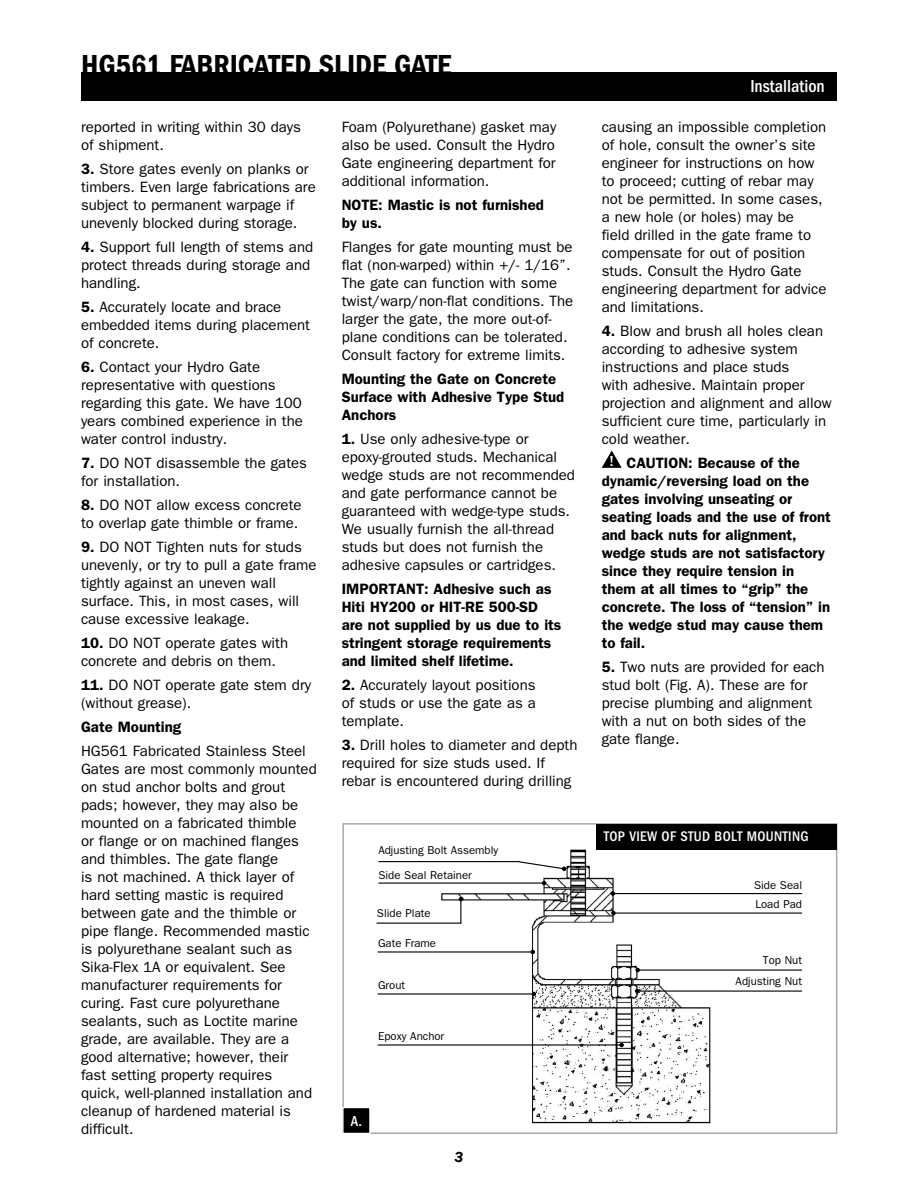
<style>
.page{position:relative;width:918px;height:1188px;background:#fff}
.page>*{position:absolute;margin:0;border:0;box-sizing:border-box;transform-origin:0 0}
.t1{font:30px "ITC Franklin Gothic Std Dm Cd";color:#000}
.t2{font:500 condensed 18px "ITC Franklin Gothic Std";color:#fff}
.t3{font:15px/18px "ITC Franklin Gothic Std";color:#000}
.t4{font:600 15px/18px "ITC Franklin Gothic Std";color:#000}
.t5{font:500 condensed 15px "ITC Franklin Gothic Std";color:#fff}
.t6{font:italic 600 15px "ITC Franklin Gothic Std";color:#000}
.t7{font:500 15px "ITC Franklin Gothic Std";color:#fff;scale:1.04 1}
.t8{font:500 condensed 14.4px "ITC Franklin Gothic Std";letter-spacing:.025em;color:#fff}
.t9{font:11.4px/19.5px "ITC Franklin Gothic Std";color:#000}
.s1{font-weight:600}
</style>
<div class="page">
<div style="left:81px;top:73px;width:756px;height:28px;background:#000"></div>
<img style="left:376px;top:826px;width:408px;height:298px">
<div style="left:342px;top:823px;width:495px;height:311px;border:2px solid #a7a9ac"></div>
<div style="left:343px;top:1108px;width:27px;height:25px;background:#000"></div>
<div style="left:342px;top:1107px;width:28px;height:27px;border:1px solid #fff"></div>
<hr style="left:377px;top:923px;width:84px;height:1px;background:#000">
<svg style="left:459px;top:897px;width:4px;height:26px"></svg>
<hr style="left:378px;top:951px;width:155px;height:2px;background:#000">
<svg style="left:531px;top:950px;width:4px;height:4px"></svg>
<hr style="left:378px;top:993px;width:156px;height:2px;background:#000">
<svg style="left:532px;top:992px;width:4px;height:4px"></svg>
<hr style="left:378px;top:1044px;width:244px;height:2px;background:#000">
<svg style="left:619px;top:1043px;width:5px;height:4px"></svg>
<hr style="left:613px;top:893px;width:189px;height:1px;background:#000">
<svg style="left:611px;top:891px;width:4px;height:5px"></svg>
<hr style="left:613px;top:913px;width:189px;height:1px;background:#000">
<svg style="left:611px;top:911px;width:5px;height:4px"></svg>
<hr style="left:638px;top:970px;width:164px;height:1px;background:#000">
<svg style="left:635px;top:968px;width:5px;height:4px"></svg>
<hr style="left:637px;top:991px;width:165px;height:1px;background:#000">
<svg style="left:635px;top:989px;width:4px;height:4px"></svg>
<hr style="left:378px;top:883px;width:166px;height:1px;background:#000">
<svg style="left:542px;top:881px;width:4px;height:4px"></svg>
<div style="left:597px;top:824px;width:240px;height:26px;background:#000"></div>
<hr style="left:378px;top:861px;width:142px;height:1px;background:#000">
<svg style="left:518px;top:861px;width:48px;height:10px"></svg>
<svg style="left:602px;top:451px;width:20px;height:17px"></svg>
<h1 class="t1" style="left:81px;top:47px;width:372px">HG561 FABRICATED SLIDE GATE</h1>
<p class="t3" style="left:81px;top:118px;width:222px">reported in writing within 30 days of shipment.</p>
<p class="t3" style="left:81px;top:160px;width:236px"><span class="s1">3.</span> Store gates evenly on planks or timbers. Even large fabrications are subject to permanent warpage if unevenly blocked during storage.</p>
<p class="t3" style="left:81px;top:238px;width:234px"><span class="s1">4.</span> Support full length of stems and protect threads during storage and handling.</p>
<p class="t3" style="left:81px;top:298px;width:231px"><span class="s1">5.</span> Accurately locate and brace embedded items during placement of concrete.</p>
<p class="t3" style="left:81px;top:358px;width:223px"><span class="s1">6.</span> Contact your Hydro Gate representative with questions regarding this gate. We have 100 years combined experience in the water control industry.</p>
<p class="t3" style="left:81px;top:454px;width:228px"><span class="s1">7.</span> DO NOT disassemble the gates for installation.</p>
<p class="t3" style="left:81px;top:496px;width:222px"><span class="s1">8.</span> DO NOT allow excess concrete to overlap gate thimble or frame.</p>
<p class="t3" style="left:81px;top:538px;width:237px"><span class="s1">9.</span> DO NOT Tighten nuts for studs unevenly, or try to pull a gate frame tightly against an uneven wall surface. This, in most cases, will cause excessive leakage.</p>
<p class="t3" style="left:81px;top:634px;width:209px"><span class="s1">10.</span> DO NOT operate gates with concrete and debris on them.</p>
<p class="t3" style="left:81px;top:676px;width:232px"><span class="s1">11.</span> DO NOT operate gate stem dry (without grease).</p>
<p class="t4" style="left:81px;top:718px;width:102px">Gate Mounting</p>
<p class="t3" style="left:81px;top:742px;width:237px">HG561 Fabricated Stainless Steel<br>Gates are most commonly mounted on stud anchor bolts and grout pads; however, they may also be mounted on a fabricated thimble<br>or flange or on machined flanges and thimbles. The gate flange<br>is not machined. A thick layer of hard setting mastic is required between gate and the thimble or pipe flange. Recommended mastic is polyurethane sealant such as<br>Sika-Flex 1A or equivalent. See manufacturer requirements for curing. Fast cure polyurethane sealants, such as Loctite marine grade, are available. They are a good alternative; however, their fast setting property requires<br>quick, well-planned installation and cleanup of hardened material is difficult.</p>
<p class="t3" style="left:342px;top:118px;width:216px;text-align:justify">Foam (Polyurethane) gasket may also be used. Consult the Hydro Gate engineering department for additional information.</p>
<p class="t4" style="left:342px;top:196px;width:204px">NOTE: Mastic is not furnished by us.</p>
<p class="t3" style="left:342px;top:238px;width:233px">Flanges for gate mounting must be flat (non-warped) within +/- 1/16”.<br>The gate can function with some twist/warp/non-flat conditions. The larger the gate, the more out-of&shy;plane conditions can be tolerated.<br>Consult factory for extreme limits.</p>
<p class="t4" style="left:342px;top:370px;width:224px">Mounting the Gate on Concrete<br>Surface with Adhesive Type Stud<br>Anchors</p>
<p class="t3" style="left:342px;top:430px;width:235px"><span class="s1">1.</span> Use only adhesive-type or epoxy-grouted studs. Mechanical wedge studs are not recommended and gate performance cannot be guaranteed with wedge-type studs.<br>We usually furnish the all-thread studs but does not furnish the adhesive capsules or cartridges.</p>
<p class="t4" style="left:342px;top:580px;width:221px">IMPORTANT: Adhesive such as<br>Hiti HY200 or HIT-RE 500-SD are not supplied by us due to its stringent storage requirements and limited shelf lifetime.</p>
<p class="t3" style="left:342px;top:676px;width:196px;text-align:justify"><span class="s1">2.</span> Accurately layout positions of studs or use the gate as a template.</p>
<p class="t3" style="left:342px;top:736px;width:237px"><span class="s1">3.</span> Drill holes to diameter and depth required for size studs used. If rebar is encountered during drilling</p>
<p class="t9" style="left:378px;top:841px;width:121px">Adjusting Bolt Assembly</p>
<p class="t9" style="left:378px;top:865px;width:95px">Side Seal Retainer</p>
<p class="t9" style="left:377px;top:904px;width:55px">Slide Plate</p>
<p class="t9" style="left:378px;top:933px;width:60px">Gate Frame</p>
<p class="t9" style="left:378px;top:975px;width:29px">Grout</p>
<p class="t9" style="left:378px;top:1026px;width:68px">Epoxy Anchor</p>
<p class="t5" style="left:351px;top:1112px;width:13px">A.</p>
<p class="t6" style="left:455px;top:1149px;width:10px">3</p>
<p class="t2" style="left:750px;top:76px;width:76px">Installation</p>
<p class="t3" style="left:602px;top:118px;width:226px">causing an impossible completion of hole, consult the owner’s site engineer for instructions on how to proceed; cutting of rebar may not be permitted. In some cases, a new hole (or holes) may be<br>field drilled in the gate frame to compensate for out of position studs. Consult the Hydro Gate engineering department for advice and limitations.</p>
<p class="t3" style="left:602px;top:322px;width:232px"><span class="s1">4.</span> Blow and brush all holes clean according to adhesive system instructions and place studs<br>with adhesive. Maintain proper projection and alignment and allow sufficient cure time, particularly in cold weather.</p>
<p class="t4" style="left:602px;top:454px;width:231px;text-indent:25px">CAUTION: Because of the dynamic/reversing load on the gates involving unseating or seating loads and the use of front and back nuts for alignment, wedge studs are not satisfactory since they require tension in them at all times to “grip” the concrete. The loss of “tension” in the wedge stud may cause them to fail.</p>
<p class="t3" style="left:602px;top:658px;width:224px"><span class="s1">5.</span> Two nuts are provided for each stud bolt (Fig. A). These are for precise plumbing and alignment with a nut on both sides of the gate flange.</p>
<p class="t7" style="left:610px;top:452px;width:6px">!</p>
<p class="t8" style="left:604px;top:828px;width:206px">TOP VIEW OF STUD BOLT MOUNTING</p>
<p class="t9" style="left:754px;top:875px;width:49px">Side Seal<br>Load Pad</p>
<p class="t9" style="left:736px;top:949px;width:68px;line-height:21px;text-align:right">Top Nut<br>Adjusting Nut</p>
</div>
